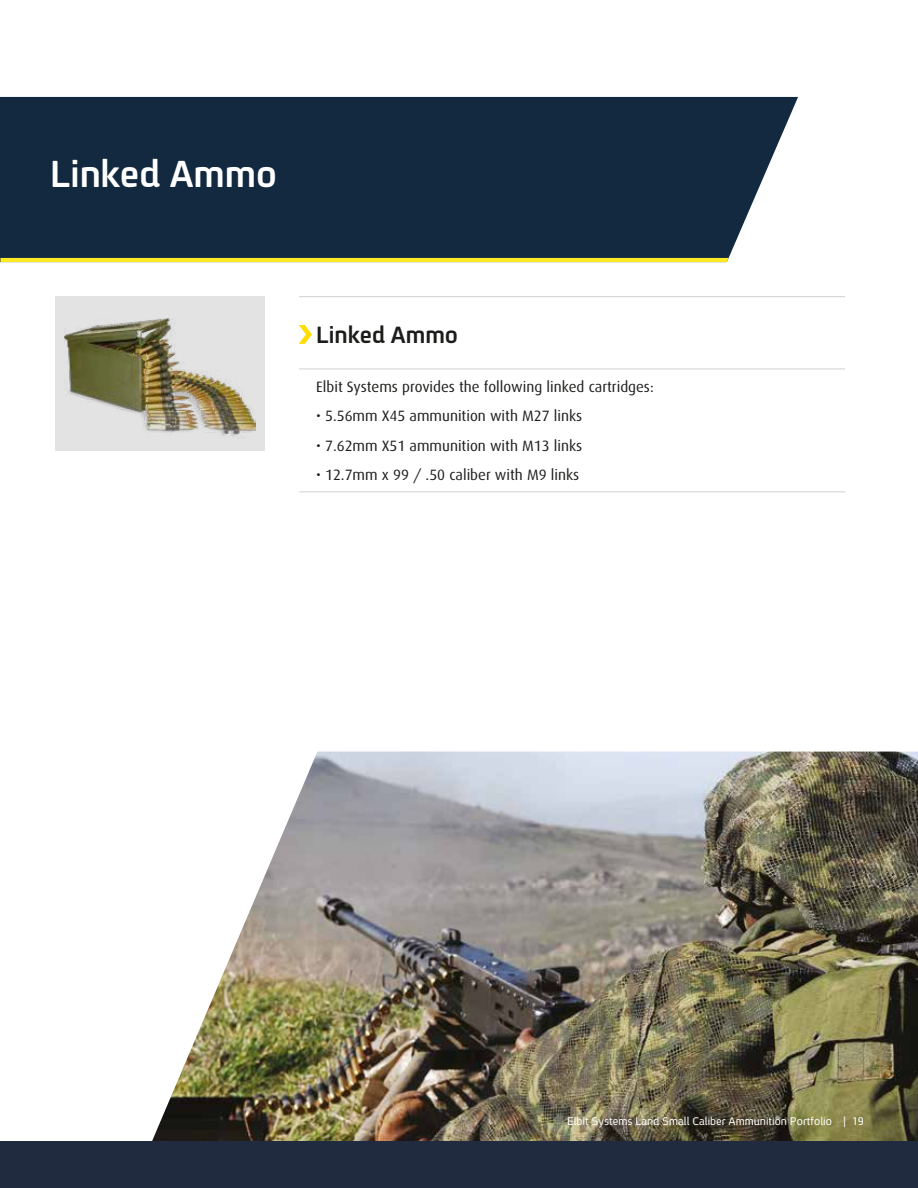
<style>
.page{position:relative;width:918px;height:1188px;background:#fff}
.page>*{position:absolute;margin:0;border:0;box-sizing:border-box;transform-origin:0 0}
.t1{font:700 40.8px "Fb Spoiler Eng";color:#fff}
.t2{font:700 25.5px "Fb Spoiler Eng";color:#1c1c1b}
.t3{font:15px "Dax";color:#1c1c1b}
.t4{font:12px "Fb Spoiler Eng";color:#fff}
</style>
<div class="page">
<img style="left:152px;top:752px;width:766px;height:389px">
<div style="left:0;top:97px;width:798px;height:161px;background:#132940"></div>
<hr style="left:0;top:258px;width:730px;height:4px;background:#ffe924">
<hr style="left:299px;top:296px;width:546px;height:1px;background:#d0d0cf">
<hr style="left:299px;top:369px;width:546px;height:1px;background:#d0d0cf">
<hr style="left:299px;top:491px;width:546px;height:1px;background:#d0d0cf">
<div style="left:55px;top:297px;width:209px;height:154px;background:#e3e3e3"></div>
<img style="left:64px;top:318px;width:192px;height:120px">
<svg style="left:299px;top:325px;width:13px;height:19px"></svg>
<div style="left:0;top:1141px;width:918px;height:47px;background:#202b40"></div>
<h2 class="t1" style="left:50px;top:153px;width:228px">Linked Ammo</h2>
<h3 class="t2" style="left:316px;top:322px;width:143px">Linked Ammo</h3>
<p class="t3" style="left:316px;top:378px;width:339px">Elbit Systems provides the following linked cartridges:</p>
<p class="t3" style="left:316px;top:408px;width:268px">• 5.56mm X45 ammunition with M27 links</p>
<p class="t3" style="left:316px;top:437px;width:268px">• 7.62mm X51 ammunition with M13 links</p>
<p class="t3" style="left:316px;top:467px;width:265px">• 12.7mm x 99 / .50 caliber with M9 links</p>
<p class="t4" style="left:567px;top:1115px;width:298px">Elbit Systems Land Small Caliber Ammunition Portfolio | 19</p>
</div>
